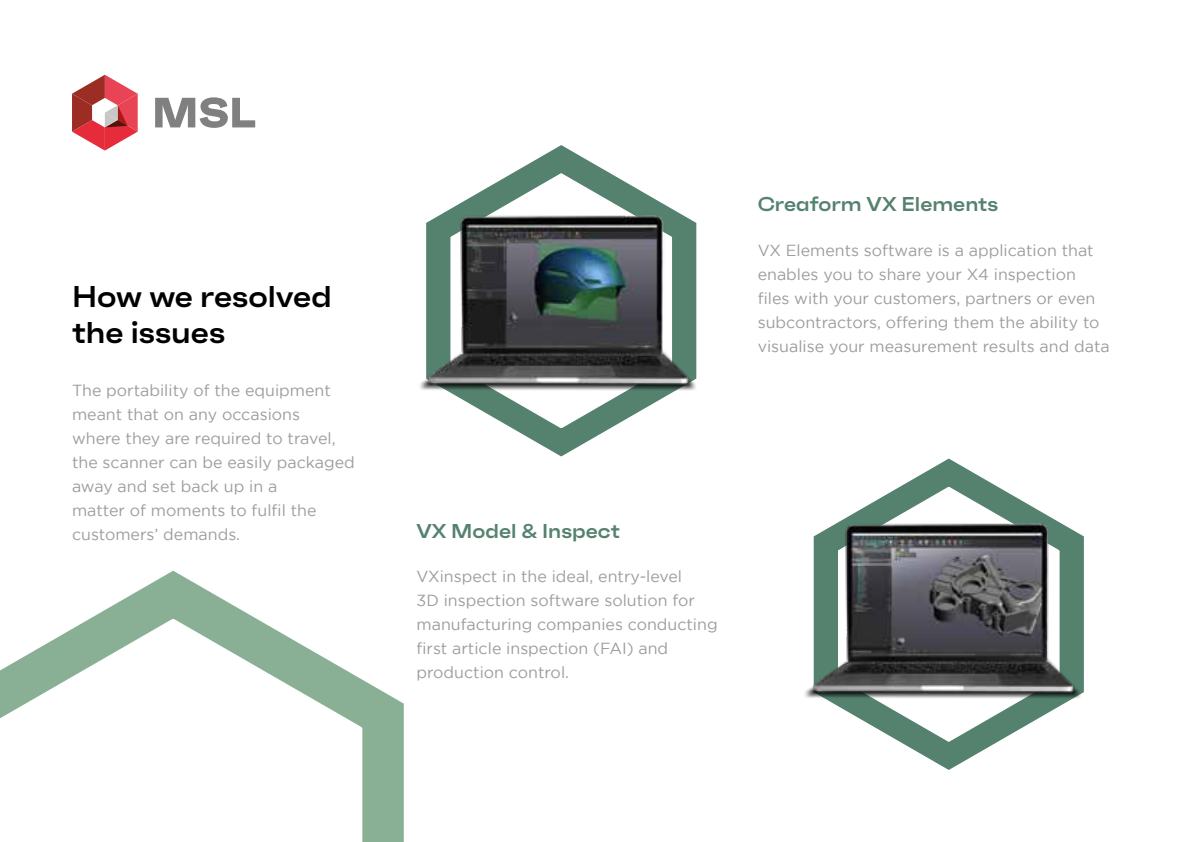
<style>
.page{position:relative;width:1191px;height:842px;background:#fff}
.page>*{position:absolute;margin:0;border:0;box-sizing:border-box;transform-origin:0 0}
.t1{font:600 expanded 30px/36px "Faktum";color:#000}
.t2{font:600 expanded 20px "Faktum";color:#55826f}
.t3{font:16px/24px "Gotham";color:#9d9d9c}
</style>
<div class="page">
<svg style="left:0;top:570px;width:404px;height:272px"></svg>
<svg style="left:456px;top:145px;width:210px;height:312px"></svg>
<img style="left:420px;top:203px;width:277px;height:193px">
<svg style="left:839px;top:458px;width:219px;height:312px"></svg>
<img style="left:805px;top:511px;width:279px;height:196px">
<svg style="left:155px;top:97px;width:100px;height:31px"></svg>
<svg style="left:72px;top:75px;width:66px;height:76px"></svg>
<h1 class="t1" style="left:72px;top:281px;width:261px">How we resolved the issues</h1>
<p class="t3" style="left:72px;top:379px;width:284px">The portability of the equipment meant that on any occasions<br>where they are required to travel, the scanner can be easily packaged away and set back up in a<br>matter of moments to fulfil the customers’ demands.</p>
<p class="t2" style="left:757px;top:197px;width:242px">Creaform VX Elements</p>
<p class="t3" style="left:757px;top:238px;width:353px">VX Elements software is a application that enables you to share your X4 inspection files with your customers, partners or even subcontractors, offering them the ability to visualise your measurement results and data</p>
<p class="t2" style="left:416px;top:523px;width:205px">VX Model &amp; Inspect</p>
<p class="t3" style="left:416px;top:564px;width:303px">VXinspect in the ideal, entry-level<br>3D inspection software solution for manufacturing companies conducting first article inspection (FAI) and production control.</p>
</div>
